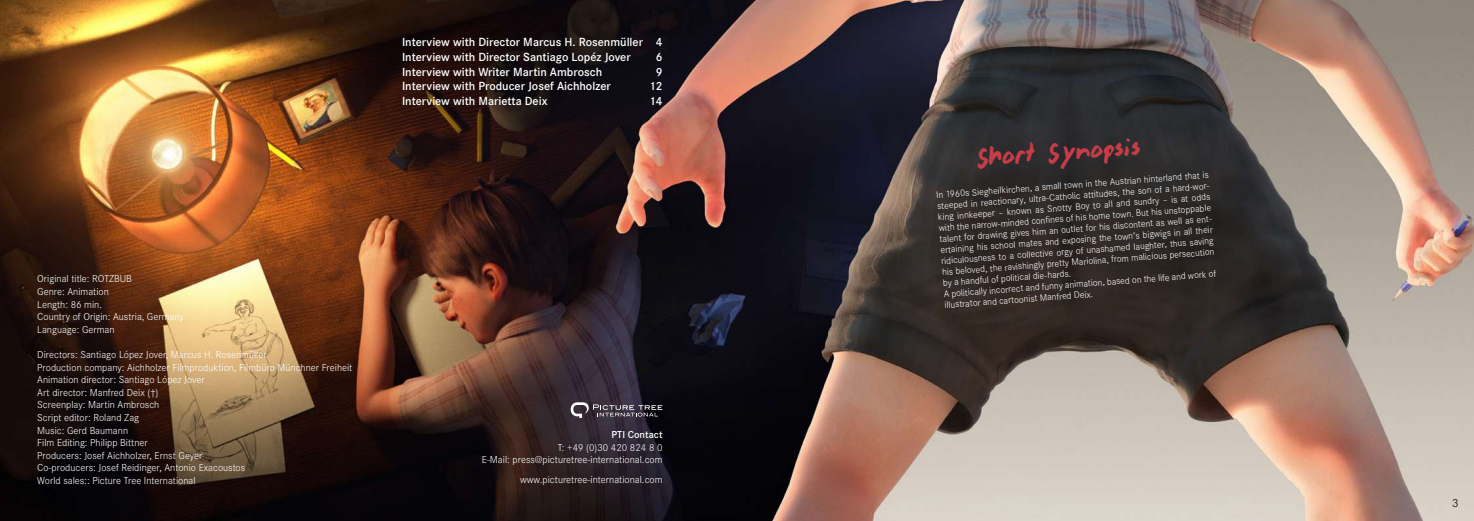
<style>
.page{position:relative;width:1474px;height:521px;background:#fff}
.page>*{position:absolute;margin:0;border:0;box-sizing:border-box;transform-origin:0 0}
.t1{font:30.62px "ABNORMAL";color:#c63d48}
.t2{font:600 12.25px/14.7px "Corporate S";color:#fff}
.t3{font:300 12.25px "Corporate S";color:#000}
.t4{font:300 10.5px/12.6px "Corporate S";color:#fff}
.t5{font:600 10.5px "Corporate S";color:#fff}
.t6{font:300 9.19px/11px "Corporate SBQ";color:#fff}
</style>
<div class="page">
<img style="left:0;top:0;width:1473px;height:521px">
<svg style="left:570px;top:402px;width:92px;height:16px"></svg>
<h2 class="t2" style="left:402px;top:35px;width:262px">Interview with Director Marcus H. Rosenmüller 4<br>Interview with Director Santiago Lopéz Jover</h2>
<h2 class="t2" style="left:655px;top:50px;width:8px">6</h2>
<h2 class="t2" style="left:402px;top:64px;width:202px">Interview with Writer Martin Ambrosch</h2>
<h2 class="t2" style="left:655px;top:64px;width:8px">9</h2>
<h2 class="t2" style="left:402px;top:79px;width:210px">Interview with Producer Josef Aichholzer</h2>
<h2 class="t2" style="left:649px;top:79px;width:15px">12</h2>
<h2 class="t2" style="left:402px;top:94px;width:147px">Interview with Marietta Deix</h2>
<h2 class="t2" style="left:649px;top:94px;width:15px">14</h2>
<p class="t4" style="left:37px;top:273px;width:148px">Original title: ROTZBUB<br>Genre: Animation<br>Length: 86 min.<br>Country of Origin: Austria, Germany<br>Language: German</p>
<p class="t4" style="left:37px;top:348px;width:317px">Directors: Santiago López Jover, Marcus H. Rosenmüller<br>Production company: Aichholzer Filmproduktion, Filmbüro Münchner Freiheit Animation director: Santiago López Jover<br>Art director: Manfred Deix (†)<br>Screenplay: Martin Ambrosch<br>Script editor: Roland Zag<br>Music: Gerd Baumann<br>Film Editing: Philipp Bittner<br>Producers: Josef Aichholzer, Ernst Geyer<br>Co-producers: Josef Reidinger, Antonio Exacoustos<br>World sales:: Picture Tree International</p>
<p class="t5" style="left:611px;top:428px;width:52px">PTI Contact</p>
<p class="t4" style="left:482px;top:441px;width:182px;text-align:right">T: +49 (0)30 420 824 8 0<br>E-Mail: press@picturetree-international.com</p>
<p class="t4" style="left:520px;top:473px;width:144px">www.picturetree-international.com</p>
<h1 class="t1" style="left:976px;top:144px;width:165px;rotate:-4deg">Short Synopsis</h1>
<p class="t6" style="left:936px;top:189px;width:276px;rotate:-4deg">In 1960s Siegheilkirchen, a small town in the Austrian hinterland that is steeped in reactionary, ultra-Catholic attitudes, the son of a hard-wor&shy;king innkeeper – known as Snotty Boy to all and sundry – is at odds with the narrow-minded confi nes of his home town. But his unstoppable talent for drawing gives him an outlet for his discontent as well as ent&shy;ertaining his school mates and exposing the town’s bigwigs in all their ridiculousness to a collective orgy of unashamed laughter, thus saving his beloved, the ravishingly pretty Mariolina, from malicious persecution by a handful of political die-hards.<br>A politically incorrect and funny animation, based on the life and work of illustrator and cartoonist Manfred Deix.</p>
<h2 class="t3" style="left:1452px;top:496px;width:8px">3</h2>
</div>
